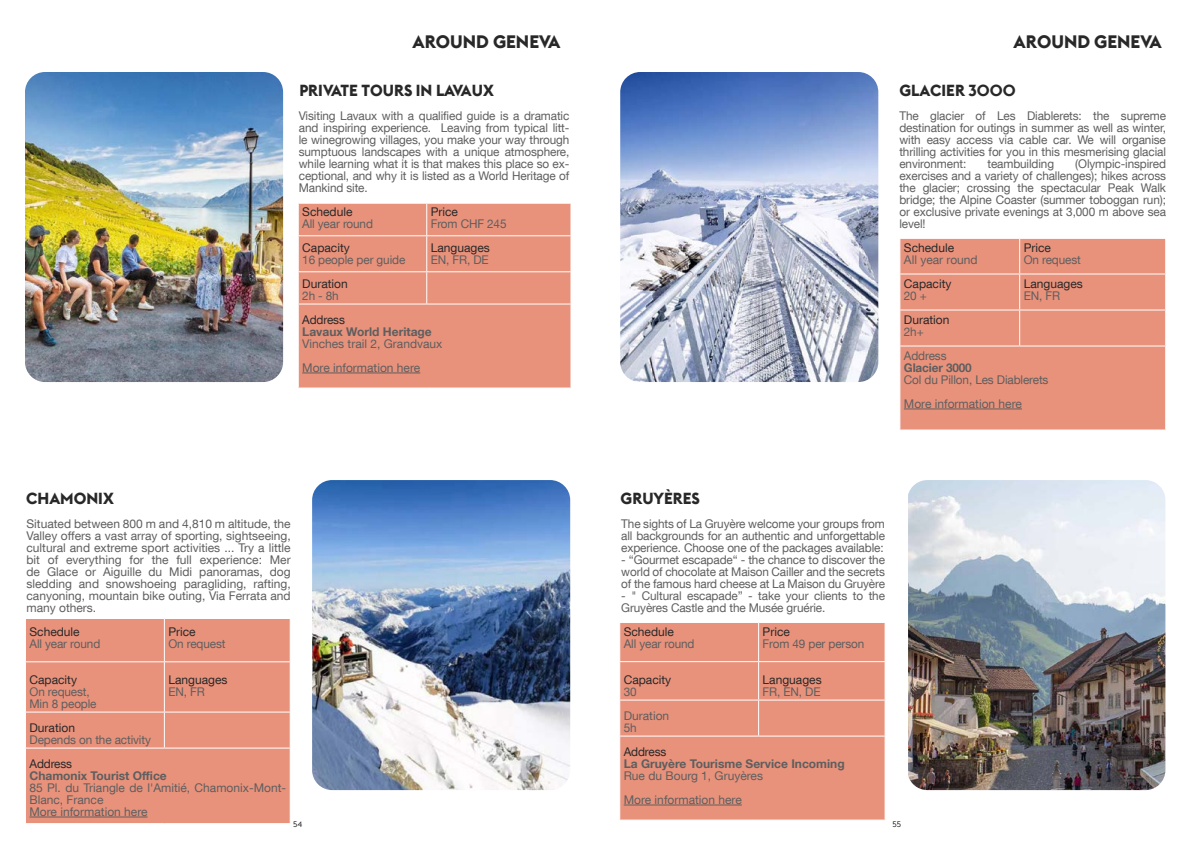
<style>
.page{position:relative;width:1191px;height:842px;background:#fff}
.page>*{position:absolute;margin:0;border:0;box-sizing:border-box;transform-origin:0 0}
.t1{font:700 18px "Euclid Flex Geneva";color:#282828}
.t2{font:700 16px "Euclid Flex Geneva";color:#282828}
.t3{font:12px/12px "Helvetica Neue LT Com";letter-spacing:-.01em;color:#5e5e5e}
.t4{font:12px "Helvetica Neue LT Com";color:#282828}
.t5{font:700 12px "Helvetica Neue LT Com";color:#5e5e5e}
.t6{font:8px "Euclid Flex Geneva";color:#282828}
</style>
<div class="page">
<img style="left:312px;top:480px;width:258px;height:310px">
<img style="left:25px;top:72px;width:258px;height:310px">
<div style="left:26px;top:619px;width:264px;height:204px;background:#e8927c"></div>
<hr style="left:164px;top:619px;width:1px;height:42px;background:#fff">
<hr style="left:25px;top:661px;width:139px;height:1px;background:#fff">
<hr style="left:164px;top:661px;width:127px;height:1px;background:#fff">
<hr style="left:164px;top:662px;width:1px;height:50px;background:#fff">
<hr style="left:25px;top:712px;width:139px;height:1px;background:#fff">
<hr style="left:164px;top:712px;width:127px;height:1px;background:#fff">
<hr style="left:164px;top:713px;width:1px;height:35px;background:#fff">
<hr style="left:25px;top:748px;width:139px;height:1px;background:#fff">
<hr style="left:164px;top:748px;width:127px;height:1px;background:#fff">
<hr style="left:30px;top:817px;width:118px;height:1px;background:#5e5e5e">
<div style="left:299px;top:204px;width:271px;height:184px;background:#e8927c"></div>
<hr style="left:426px;top:204px;width:1px;height:31px;background:#fff">
<hr style="left:298px;top:235px;width:129px;height:1px;background:#fff">
<hr style="left:427px;top:235px;width:144px;height:1px;background:#fff">
<hr style="left:426px;top:236px;width:1px;height:35px;background:#fff">
<hr style="left:298px;top:271px;width:129px;height:1px;background:#fff">
<hr style="left:427px;top:271px;width:144px;height:1px;background:#fff">
<hr style="left:426px;top:272px;width:1px;height:32px;background:#fff">
<hr style="left:298px;top:304px;width:129px;height:1px;background:#fff">
<hr style="left:427px;top:304px;width:144px;height:1px;background:#fff">
<hr style="left:302px;top:373px;width:118px;height:1px;background:#5e5e5e">
<img style="left:620px;top:72px;width:258px;height:310px">
<img style="left:908px;top:480px;width:257px;height:310px">
<div style="left:620px;top:623px;width:264px;height:197px;background:#e8927c"></div>
<hr style="left:758px;top:623px;width:1px;height:38px;background:#fff">
<hr style="left:619px;top:661px;width:139px;height:1px;background:#fff">
<hr style="left:758px;top:661px;width:127px;height:1px;background:#fff">
<hr style="left:758px;top:662px;width:1px;height:38px;background:#fff">
<hr style="left:619px;top:700px;width:139px;height:1px;background:#fff">
<hr style="left:758px;top:700px;width:127px;height:1px;background:#fff">
<hr style="left:758px;top:701px;width:1px;height:35px;background:#fff">
<hr style="left:619px;top:736px;width:139px;height:1px;background:#fff">
<hr style="left:758px;top:736px;width:127px;height:1px;background:#fff">
<hr style="left:624px;top:805px;width:118px;height:1px;background:#5e5e5e">
<div style="left:900px;top:239px;width:265px;height:190px;background:#e8927c"></div>
<hr style="left:1019px;top:239px;width:1px;height:34px;background:#fff">
<hr style="left:899px;top:273px;width:120px;height:1px;background:#fff">
<hr style="left:1019px;top:273px;width:147px;height:1px;background:#fff">
<hr style="left:1019px;top:274px;width:1px;height:35px;background:#fff">
<hr style="left:899px;top:309px;width:120px;height:1px;background:#fff">
<hr style="left:1019px;top:309px;width:147px;height:1px;background:#fff">
<hr style="left:1019px;top:310px;width:1px;height:35px;background:#fff">
<hr style="left:899px;top:345px;width:120px;height:1px;background:#fff">
<hr style="left:1019px;top:345px;width:147px;height:1px;background:#fff">
<hr style="left:904px;top:409px;width:118px;height:1px;background:#5e5e5e">
<h1 class="t1" style="left:412px;top:30px;width:150px">AROUND GENEVA</h1>
<h1 class="t1" style="left:1013px;top:30px;width:150px">AROUND GENEVA</h1>
<h2 class="t2" style="left:299px;top:80px;width:196px">PRIVATE TOURS IN LAVAUX</h2>
<p class="t3" style="left:299px;top:109px;width:272px;text-align:justify">Visiting Lavaux with a qualified guide is a dramatic and inspiring experience. Leaving from typical litt&shy;le winegrowing villages, you make your way through sumptuous landscapes with a unique atmosphere, while learning what it is that makes this place so ex&shy;ceptional, and why it is listed as a World Heritage of Mankind site.</p>
<p class="t4" style="left:302px;top:204px;width:52px">Schedule</p>
<p class="t3" style="left:302px;top:217px;width:72px">All year round</p>
<p class="t4" style="left:431px;top:204px;width:29px">Price</p>
<p class="t3" style="left:431px;top:217px;width:77px">From CHF 245</p>
<h2 class="t2" style="left:899px;top:80px;width:118px">GLACIER 3000</h2>
<p class="t3" style="left:899px;top:109px;width:268px;text-align:justify">The glacier of Les Diablerets: the supreme destination for outings in summer as well as winter, with easy access via cable car. We will organise thrilling activities for you in this mesmerising glacial environment:</p>
<p class="t3" style="left:899px;top:157px;width:268px;text-align:justify;text-indent:176px">(Olympic-inspired exercises and a variety of challenges); hikes across the glacier; crossing the spectacular Peak Walk bridge; the Alpine Coaster (summer toboggan run); or exclusive private evenings at 3,000 m above sea level!</p>
<p class="t3" style="left:987px;top:157px;width:68px">teambuilding</p>
<p class="t4" style="left:302px;top:240px;width:49px">Capacity</p>
<p class="t3" style="left:302px;top:253px;width:105px">16 people per guide</p>
<p class="t4" style="left:431px;top:240px;width:61px">Languages</p>
<p class="t3" style="left:431px;top:253px;width:59px">EN, FR, DE</p>
<p class="t4" style="left:904px;top:240px;width:52px">Schedule</p>
<p class="t3" style="left:904px;top:253px;width:75px">All year round</p>
<p class="t4" style="left:1023px;top:240px;width:29px">Price</p>
<p class="t3" style="left:1023px;top:253px;width:59px">On request</p>
<p class="t4" style="left:302px;top:276px;width:47px">Duration</p>
<p class="t3" style="left:302px;top:289px;width:38px">2h - 8h</p>
<p class="t4" style="left:302px;top:312px;width:44px">Address</p>
<p class="t5" style="left:302px;top:324px;width:131px">Lavaux World Heritage</p>
<p class="t3" style="left:302px;top:331px;width:142px;line-height:24px">Vinches trail 2, Grandvaux<br>More information here</p>
<p class="t4" style="left:904px;top:276px;width:49px">Capacity</p>
<p class="t3" style="left:904px;top:289px;width:25px">20 +</p>
<p class="t4" style="left:1023px;top:276px;width:61px">Languages</p>
<p class="t3" style="left:1023px;top:289px;width:38px">EN, FR</p>
<p class="t4" style="left:904px;top:312px;width:47px">Duration</p>
<p class="t3" style="left:904px;top:319px;width:44px;line-height:24px">2h+<br>Address</p>
<p class="t5" style="left:904px;top:360px;width:69px">Glacier 3000</p>
<p class="t3" style="left:904px;top:367px;width:146px;line-height:24px">Col du Pillon, Les Diablerets<br>More information here</p>
<h2 class="t2" style="left:26px;top:488px;width:89px">CHAMONIX</h2>
<p class="t3" style="left:26px;top:517px;width:266px;text-align:justify">Situated between 800 m and 4,810 m altitude, the Valley offers a vast array of sporting, sightseeing, cultural and extreme sport activities ... Try a little bit of everything for the full experience: Mer de Glace or Aiguille du Midi panoramas, dog sledding and snowshoeing paragliding, rafting, canyoning, mountain bike outing, Via Ferrata and many others.</p>
<p class="t4" style="left:30px;top:624px;width:52px">Schedule</p>
<p class="t3" style="left:30px;top:637px;width:72px">All year round</p>
<p class="t4" style="left:168px;top:624px;width:29px">Price</p>
<p class="t3" style="left:168px;top:637px;width:59px">On request</p>
<h2 class="t2" style="left:620px;top:488px;width:81px">GRUYÈRES</h2>
<p class="t3" style="left:621px;top:517px;width:265px;text-align:justify">The sights of La Gruyère welcome your groups from all backgrounds for an authentic and unforgettable experience. Choose one of the packages available:</p>
<p class="t3" style="left:621px;top:553px;width:265px;text-align:justify">- “Gourmet escapade“ - the chance to discover the world of chocolate at Maison Cailler and the secrets of the famous hard cheese at La Maison du Gruyère</p>
<p class="t3" style="left:621px;top:589px;width:265px">- " Cultural escapade” - take your clients to the<br>Gruyères Castle and the Musée gruérie.</p>
<p class="t4" style="left:624px;top:624px;width:52px">Schedule</p>
<p class="t3" style="left:624px;top:637px;width:72px">All year round</p>
<p class="t4" style="left:762px;top:624px;width:29px">Price</p>
<p class="t3" style="left:762px;top:637px;width:103px">From 49 per person</p>
<p class="t4" style="left:30px;top:672px;width:49px">Capacity</p>
<p class="t3" style="left:30px;top:685px;width:69px">On request,<br>Min 8 people</p>
<p class="t4" style="left:168px;top:672px;width:61px">Languages</p>
<p class="t3" style="left:168px;top:685px;width:38px">EN, FR</p>
<p class="t4" style="left:30px;top:720px;width:47px">Duration</p>
<p class="t3" style="left:30px;top:733px;width:123px">Depends on the activity</p>
<p class="t4" style="left:30px;top:756px;width:44px">Address</p>
<p class="t5" style="left:30px;top:768px;width:139px">Chamonix Tourist Office</p>
<p class="t3" style="left:30px;top:781px;width:258px">85 Pl. du Triangle de l'Amitié, Chamonix-Mont-<br>Blanc, France<br>More information here</p>
<p class="t4" style="left:624px;top:672px;width:49px">Capacity</p>
<p class="t3" style="left:624px;top:685px;width:14px">30</p>
<p class="t4" style="left:762px;top:672px;width:61px">Languages</p>
<p class="t3" style="left:762px;top:685px;width:59px">FR, EN, DE</p>
<p class="t3" style="left:624px;top:709px;width:47px">Duration<br>5h</p>
<p class="t4" style="left:624px;top:744px;width:44px">Address</p>
<p class="t5" style="left:624px;top:756px;width:222px">La Gruyère Tourisme Service Incoming</p>
<p class="t3" style="left:624px;top:763px;width:141px;line-height:24px">Rue du Bourg 1, Gruyères<br>More information here</p>
<p class="t6" style="left:293px;top:819px;width:11px">54</p>
<p class="t6" style="left:892px;top:819px;width:10px">55</p>
</div>
